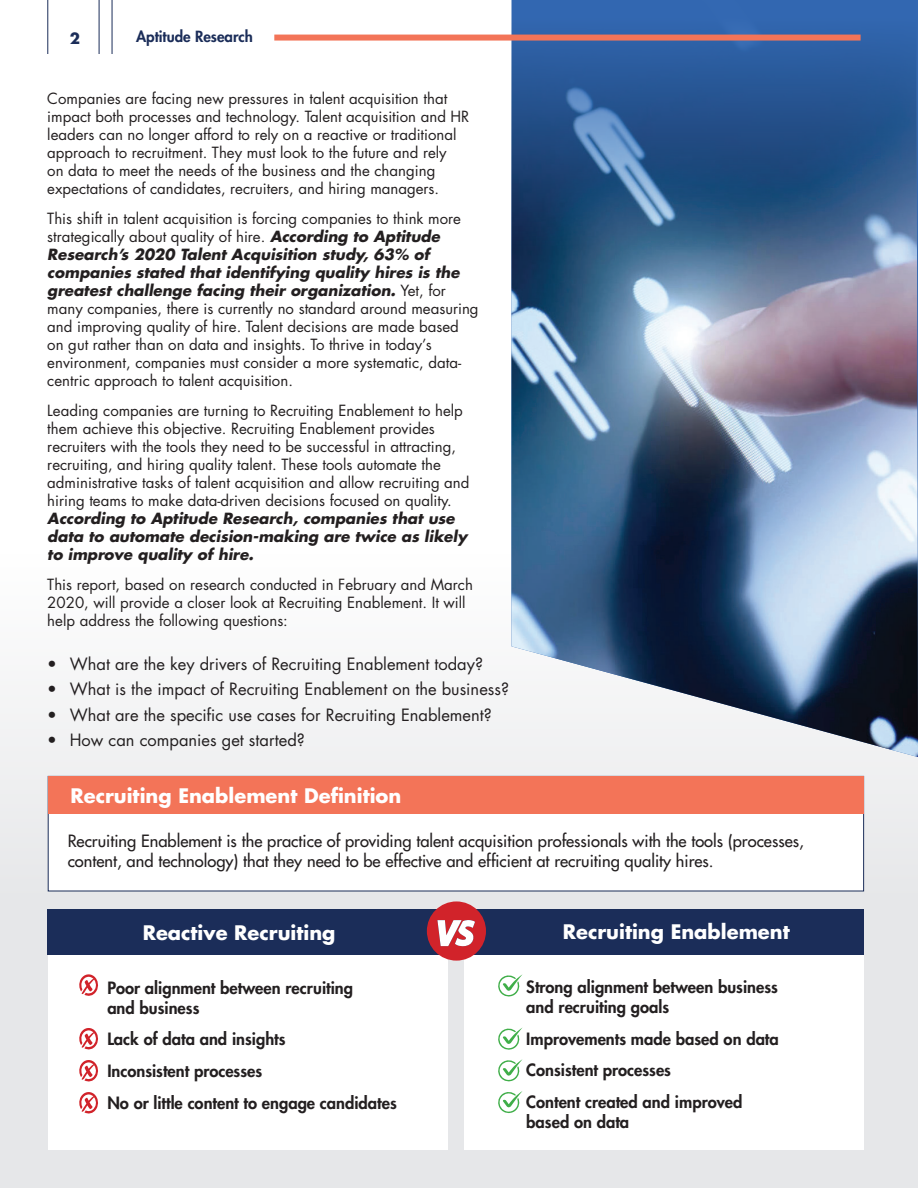
<style>
.page{position:relative;width:918px;height:1188px;background:#fff}
.page>*{position:absolute;margin:0;border:0;box-sizing:border-box;transform-origin:0 0}
.t1{font:700 19.5px "Futura Std";color:#fff}
.t2{font:800 16.5px/31.8px "Futura Std";color:#231f20}
.t3{font:500 16.5px/19.8px "Futura Std";color:#231f20}
.t4{font:16.5px "Futura Std";color:#231f20}
.t5{font:15px/18px "Futura Std";color:#231f20}
.t6{font:italic 700 15px/18px "Futura Std";color:#231f20}
.t7{font:800 15px "Futura Std";color:#1b2d59}
.t8{font:700 15px "Futura Std";color:#1b2d59}
.s1{font-weight:700;font-style:italic}
</style>
<div class="page">
<div style="left:0;top:554px;width:918px;height:634px;background:linear-gradient(to bottom,#f9f9fa,#e0e1e4)"></div>
<div style="left:48px;top:776px;width:816px;height:115px;background:#fff"></div>
<div style="left:48px;top:909px;width:400px;height:241px;background:#fff"></div>
<div style="left:464px;top:909px;width:400px;height:241px;background:#fff"></div>
<div style="left:47px;top:909px;width:817px;height:45px;background:#1b2d59"></div>
<img style="left:512px;top:0;width:406px;height:757px">
<div style="left:48px;top:776px;width:816px;height:38px;background:#f37458"></div>
<svg style="left:498px;top:974px;width:25px;height:23px"></svg>
<svg style="left:498px;top:1027px;width:25px;height:23px"></svg>
<svg style="left:498px;top:1059px;width:25px;height:23px"></svg>
<svg style="left:498px;top:1091px;width:25px;height:23px"></svg>
<svg style="left:79px;top:974px;width:19px;height:22px"></svg>
<svg style="left:79px;top:1028px;width:19px;height:22px"></svg>
<svg style="left:79px;top:1060px;width:19px;height:22px"></svg>
<svg style="left:79px;top:1092px;width:19px;height:22px"></svg>
<svg style="left:427px;top:901px;width:59px;height:60px;background:#cc6871"></svg>
<hr style="left:47px;top:0;width:1px;height:54px;background:#1b2d59">
<hr style="left:99px;top:0;width:1px;height:54px;background:#1b2d59">
<hr style="left:112px;top:0;width:1px;height:54px;background:#1b2d59">
<div style="left:274px;top:35px;width:587px;height:6px;background:#f37458"></div>
<p class="t8" style="left:70px;top:28px;width:12px">2</p>
<p class="t7" style="left:136px;top:27px;width:118px">Aptitude Research</p>
<p class="t5" style="left:47px;top:90px;width:424px">Companies are facing new pressures in talent acquisition that impact both processes and technology. Talent acquisition and HR leaders can no longer afford to rely on a reactive or traditional approach to recruitment. They must look to the future and rely<br>on data to meet the needs of the business and the changing expectations of candidates, recruiters, and hiring managers.</p>
<p class="t5" style="left:47px;top:210px;width:433px">This shift in talent acquisition is forcing companies to think more strategically about quality of hire. <span class="s1">According to Aptitude Research’s 2020 Talent Acquisition study, 63% of companies stated that identifying quality hires is the greatest challenge facing their organization.</span> Yet, for many companies, there is currently no standard around measuring and improving quality of hire. Talent decisions are made based on gut rather than on data and insights. To thrive in today’s environment, companies must consider a more systematic, data&shy;centric approach to talent acquisition.</p>
<p class="t5" style="left:47px;top:402px;width:424px">Leading companies are turning to Recruiting Enablement to help them achieve this objective. Recruiting Enablement provides recruiters with the tools they need to be successful in attracting, recruiting, and hiring quality talent. These tools automate the administrative tasks of talent acquisition and allow recruiting and hiring teams to make data-driven decisions focused on quality.</p>
<p class="t6" style="left:47px;top:510px;width:421px">According to Aptitude Research, companies that use data to automate decision-making are twice as likely to improve quality of hire.</p>
<p class="t5" style="left:47px;top:576px;width:427px">This report, based on research conducted in February and March<br>2020, will provide a closer look at Recruiting Enablement. It will help address the following questions:</p>
<p class="t4" style="left:47px;top:653px;width:437px">• What are the key drivers of Recruiting Enablement today?</p>
<p class="t4" style="left:47px;top:679px;width:463px">• What is the impact of Recruiting Enablement on the business?</p>
<p class="t4" style="left:47px;top:704px;width:446px">• What are the specific use cases for Recruiting Enablement?</p>
<p class="t4" style="left:47px;top:730px;width:259px">• How can companies get started?</p>
<h1 class="t1" style="left:71px;top:783px;width:332px">Recruiting Enablement Definition</h1>
<p class="t3" style="left:68px;top:831px;width:738px">Recruiting Enablement is the practice of providing talent acquisition professionals with the tools (processes, content, and technology) that they need to be effective and efficient at recruiting quality hires.</p>
<h1 class="t1" style="left:143px;top:920px;width:194px">Reactive Recruiting</h1>
<h1 class="t1" style="left:563px;top:919px;width:228px">Recruiting Enablement</h1>
<p class="t2" style="left:107px;top:978px;width:247px;line-height:19.8px">Poor alignment between recruiting and business</p>
<p class="t2" style="left:107px;top:1023px;width:291px">Lack of data and insights<br>Inconsistent processes<br>No or little content to engage candidates</p>
<p class="t2" style="left:526px;top:977px;width:253px;line-height:19.8px">Strong alignment between business and recruiting goals</p>
<p class="t2" style="left:526px;top:1023px;width:254px">Improvements made based on data<br>Consistent processes<br>Content created and improved</p>
<p class="t2" style="left:526px;top:1106px;width:104px">based on data</p>
</div>
